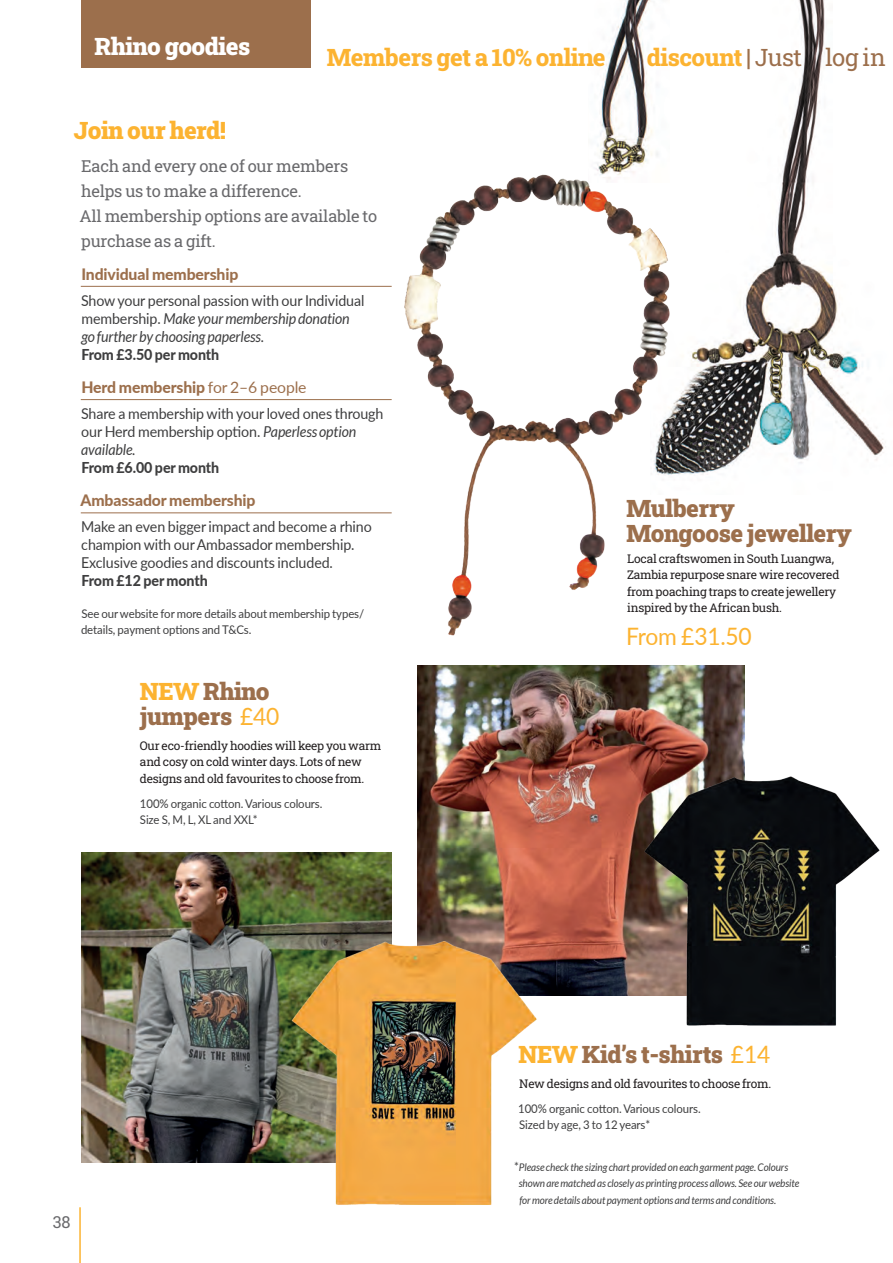
<style>
.page{position:relative;width:893px;height:1263px;background:#fff}
.page>*{position:absolute;margin:0;border:0;box-sizing:border-box;transform-origin:0 0}
._1__Sub_1{font:900 24px/24.8px "Roboto Slab";letter-spacing:-.02em;color:#9c6f4c}
._2__Sub_2{font:800 24px "Roboto Slab";letter-spacing:-.02em;color:#fcb331}
._2__Sub_2-2{font:24px "Roboto Slab";letter-spacing:-.02em;color:#9c6f4c}
._1__Sub_1-2{font:900 24px "Roboto Slab";letter-spacing:-.02em;color:#fcb331}
._1__Sub_1-3{font:900 24px "Roboto Slab";letter-spacing:-.02em;color:#fff}
._4__Picture_Captions{font:24px "Lato";letter-spacing:-.01em;color:#fcb331;scale:.95 1}
._5__Standfirst{font:16.5px/24.8px "Roboto Slab";letter-spacing:-.015em;color:#69696c}
._3__Sub_3{font:800 15.75px "Lato";letter-spacing:-.01em;color:#9c6f4c}
._0__Body{font:15px/18px "Lato";letter-spacing:-.01em;color:#3e3e3f;scale:.95 1}
._0__Body-2{font:italic 15px/18px "Lato";letter-spacing:-.01em;color:#3e3e3f;scale:.95 1}
._1__Sub_1-4{font:12px/16.5px "Roboto Slab";letter-spacing:-.02em;color:#231f20}
._0__Body-3{font:12px/16.5px "Lato";letter-spacing:-.01em;color:#3e3e3f;scale:.95 1}
._0__Body-4{font:italic 10.5px/16.5px "Lato";letter-spacing:-.01em;color:#3e3e3f;scale:.95 1}
.s1{font-weight:800;color:#fcb331}
.s2{font-weight:800}
.s3{font-style:normal}
.s4{font-weight:800;font-style:normal}
.s5{font-weight:400}
.s6{font-style:italic}
.s7{color:#fcb331}
.s8{font-family:"Lato";font-weight:400;color:#fcb331}
.s9{font-style:normal;font-size:12px}
</style>
<div class="page">
<img style="left:81px;top:852px;width:311px;height:311px">
<img style="left:417px;top:666px;width:327px;height:330px">
<hr style="left:81px;top:286px;width:311px;height:1px;background:#9c6f4c">
<hr style="left:81px;top:399px;width:311px;height:1px;background:#9c6f4c">
<hr style="left:81px;top:512px;width:311px;height:1px;background:#9c6f4c">
<img style="left:387px;top:174px;width:263px;height:462px">
<img style="left:636px;top:763px;width:243px;height:263px">
<img style="left:272px;top:923px;width:279px;height:282px">
<div style="left:81px;top:0;width:229px;height:68px;background:#9c6f4c"></div>
<hr style="left:79px;top:1207px;width:2px;height:56px;background:#fcb331">
<img style="left:650px;top:0;width:236px;height:475px">
<img style="left:588px;top:0;width:81px;height:214px">
<p class="_1__Sub_1-3" style="left:94px;top:30px;width:157px">Rhino goodies</p>
<p class="_2__Sub_2" style="left:327px;top:41px;width:280px">Members get a 10% online</p>
<p class="_2__Sub_2-2" style="left:647px;top:41px;width:240px"><span class="s1">discount</span> <span class="s2">|</span> Just log in</p>
<p class="_1__Sub_1-2" style="left:74px;top:114px;width:154px">Join our herd!</p>
<p class="_5__Standfirst" style="left:79px;top:154px;width:299px">Each and every one of our members helps us to make a difference.<br>All membership options are available to purchase as a gift.</p>
<p class="_3__Sub_3" style="left:81px;top:262px;width:158px">Individual membership</p>
<p class="_0__Body-2" style="left:81px;top:292px;width:300px"><span class="s3">Show your personal passion with our Individual membership.</span> Make your membership donation go further by choosing paperless.<br><span class="s4">From £3.50 per month</span></p>
<p class="_3__Sub_3" style="left:81px;top:375px;width:227px">Herd membership <span class="s5">for 2–6 people</span></p>
<p class="_0__Body" style="left:81px;top:404px;width:320px">Share a membership with your loved ones through our Herd membership option. <span class="s6">Paperless option available.<br></span><span class="s2">From £6.00 per month</span></p>
<p class="_3__Sub_3" style="left:81px;top:489px;width:176px">Ambassador membership</p>
<p class="_0__Body" style="left:81px;top:517px;width:307px">Make an even bigger impact and become a rhino champion with our Ambassador membership.<br>Exclusive goodies and discounts included.<br><span class="s2">From £12 per month</span></p>
<p class="_0__Body-3" style="left:81px;top:605px;width:300px">See our website for more details about membership types/ details, payment options and T&amp;Cs.</p>
<p class="_1__Sub_1" style="left:140px;top:679px;width:141px"><span class="s7">NEW</span> Rhino jumpers <span class="s8">£40</span></p>
<p class="_1__Sub_1-4" style="left:140px;top:737px;width:243px">Our eco-friendly hoodies will keep you warm and cosy on cold winter days. Lots of new designs and old favourites to choose from.</p>
<p class="_0__Body-3" style="left:140px;top:794px;width:194px">100% organic cotton. Various colours.<br>Size S, M, L, XL and XXL*</p>
<h2 class="_5__Standfirst" style="left:53px;top:1210px;width:19px">38</h2>
<p class="_1__Sub_1" style="left:626px;top:496px;width:227px">Mulberry<br>Mongoose jewellery</p>
<p class="_1__Sub_1-4" style="left:627px;top:550px;width:214px">Local craftswomen in South Luangwa, Zambia repurpose snare wire recovered from poaching traps to create jewellery inspired by the African bush.</p>
<p class="_4__Picture_Captions" style="left:626px;top:619px;width:134px">From £31.50</p>
<p class="_1__Sub_1" style="left:519px;top:1042px;width:253px"><span class="s7">NEW</span> Kid’s t-shirts <span class="s8">£14</span></p>
<p class="_1__Sub_1-4" style="left:519px;top:1075px;width:254px">New designs and old favourites to choose from.</p>
<p class="_0__Body-3" style="left:518px;top:1100px;width:194px">100% organic cotton. Various colours.<br>Sized by age, 3 to 12 years*</p>
<p class="_0__Body-4" style="left:519px;top:1159px;width:297px;text-indent:-5px"><span class="s9">*</span>Please check the sizing chart provided on each garment page. Colours shown are matched as closely as printing process allows. See our website for more details about payment options and terms and conditions.</p>
</div>
